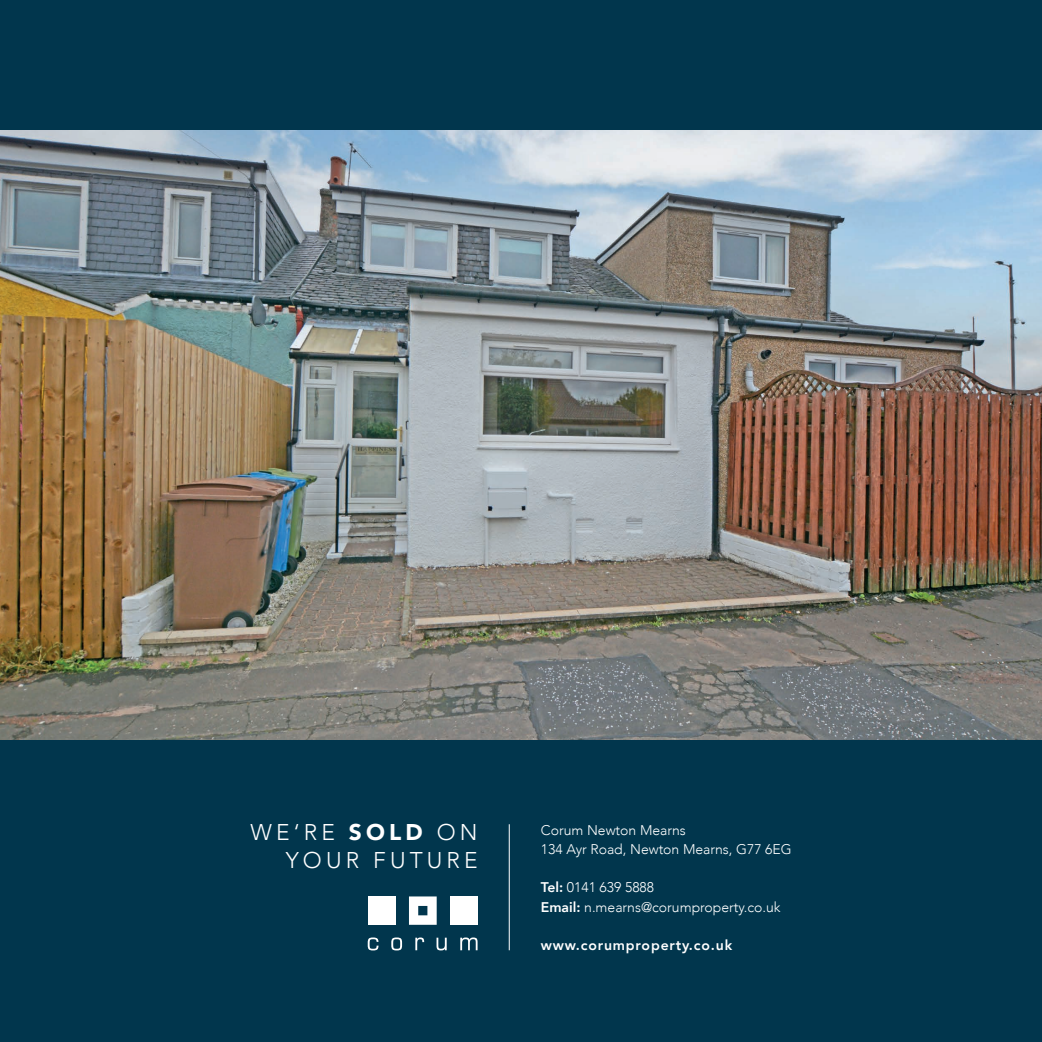
<style>
.page{position:relative;width:1042px;height:1042px;background:#01364d}
.page>*{position:absolute;margin:0;border:0;box-sizing:border-box;transform-origin:0 0}
.t1{font:300 22.75px/27.3px "Avenir";letter-spacing:.18em;color:#fff;text-align:right}
.t2{font:300 14px/19.2px "Avenir";color:#fff}
.t3{font:800 14px "Avenir";letter-spacing:.06em;color:#fff}
.s1{font-weight:900}
.s2{font-weight:800}
</style>
<div class="page">
<img style="left:0;top:131px;width:1042px;height:609px">
<div style="left:450px;top:896px;width:28px;height:29px;background:#fff"></div>
<div style="left:368px;top:896px;width:27px;height:29px;background:#fff"></div>
<svg style="left:409px;top:896px;width:28px;height:29px"></svg>
<svg style="left:368px;top:937px;width:10px;height:13px"></svg>
<svg style="left:391px;top:937px;width:11px;height:13px"></svg>
<svg style="left:415px;top:937px;width:9px;height:13px"></svg>
<svg style="left:436px;top:937px;width:11px;height:13px"></svg>
<svg style="left:460px;top:937px;width:17px;height:13px"></svg>
<hr style="left:509px;top:824px;width:1px;height:126px;background:#fff">
<h1 class="t1" style="left:251px;top:819px;width:228px">WE‘RE <span class="s1">SOLD</span> ON<br>YOUR FUTURE</h1>
<p class="t2" style="left:541px;top:820px;width:252px">Corum Newton Mearns<br>134 Ayr Road, Newton Mearns, G77 6EG</p>
<p class="t2" style="left:541px;top:878px;width:241px"><span class="s2">Tel:</span> 0141 639 5888<br><span class="s2">Email:</span> n.mearns@corumproperty.co.uk</p>
<p class="t3" style="left:541px;top:934px;width:193px">www.corumproperty.co.uk</p>
</div>
